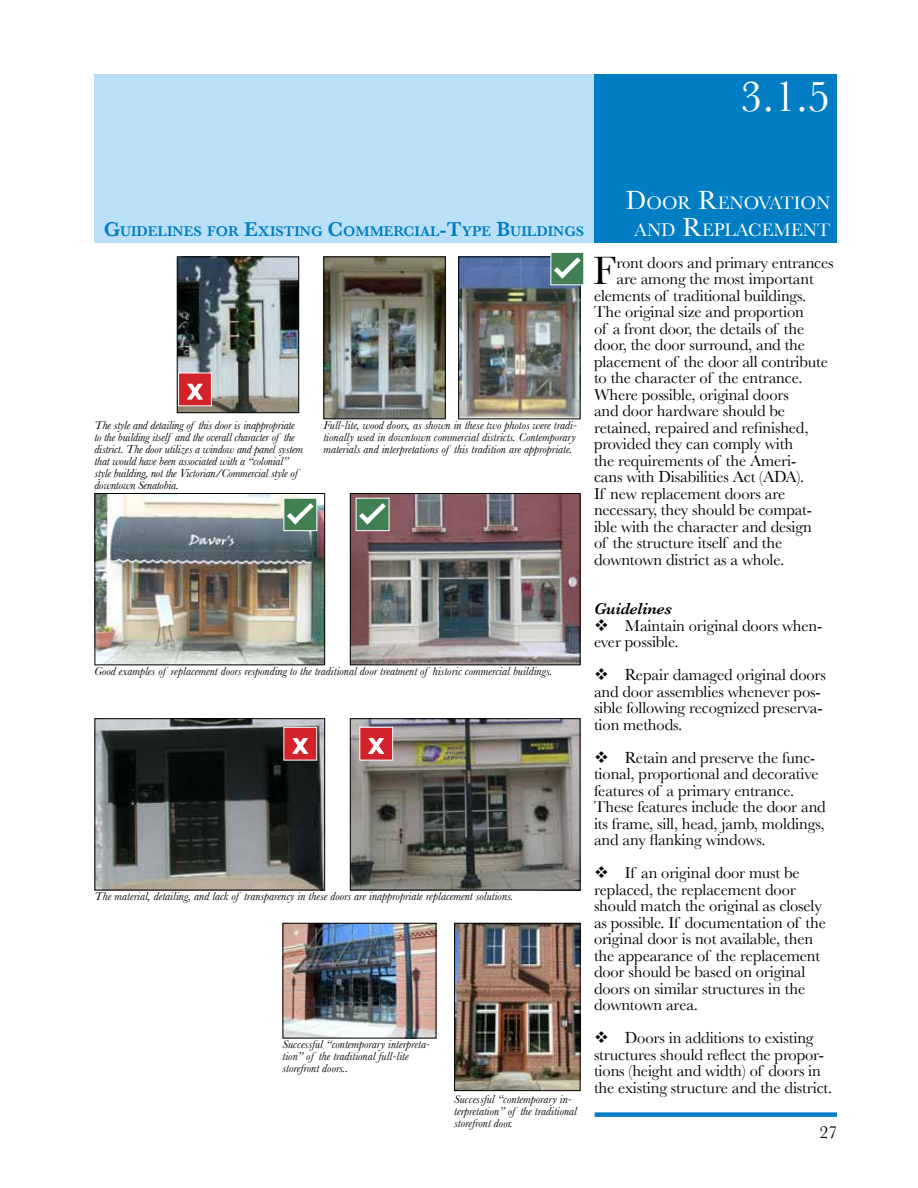
<style>
.page{position:relative;width:918px;height:1188px;background:#fff}
.page>*{position:absolute;margin:0;border:0;box-sizing:border-box;transform-origin:0 0}
.t1{font:45px "Baskerville";color:#fff}
.t2{font:41.4px "Baskerville";color:#000}
.t3{font:18.9px/27px "Baskerville";color:#fff;text-align:center}
.t4{font:18px "Baskerville";color:#000}
.t5{font:16.5px/16.5px "Baskerville";letter-spacing:-.01em;color:#000}
.t6{font:italic 600 16.5px "Baskerville";letter-spacing:-.01em;color:#000}
.t7{font:600 14.7px "Baskerville";color:#007dc3}
.t8{font:italic 12px/12px "Baskerville";color:#000}
.s1{font-size:21px}
.s2{font-size:27px}
</style>
<div class="page">
<div style="left:94px;top:74px;width:522px;height:169px;background:#b9e0f7"></div>
<div style="left:595px;top:1112px;width:242px;height:5px;background:#007dc3"></div>
<div style="left:594px;top:74px;width:243px;height:169px;background:#007dc3"></div>
<img style="left:325px;top:258px;width:119px;height:159px">
<div style="left:323px;top:256px;width:123px;height:163px;border:1px solid #000"></div>
<img style="left:460px;top:258px;width:118px;height:159px">
<div style="left:458px;top:256px;width:122px;height:163px;border:1px solid #000"></div>
<svg style="left:550px;top:252px;width:34px;height:33px"></svg>
<svg style="left:549px;top:253px;width:35px;height:30px"></svg>
<img style="left:96px;top:495px;width:227px;height:168px">
<div style="left:94px;top:493px;width:231px;height:172px;border:1px solid #000"></div>
<img style="left:352px;top:495px;width:226px;height:168px">
<div style="left:350px;top:493px;width:230px;height:172px;border:1px solid #000"></div>
<img style="left:96px;top:720px;width:227px;height:168px">
<div style="left:94px;top:718px;width:231px;height:172px;border:1px solid #000"></div>
<img style="left:352px;top:720px;width:226px;height:168px">
<div style="left:350px;top:718px;width:230px;height:172px;border:1px solid #000"></div>
<div style="left:284px;top:727px;width:33px;height:33px;background:#d2232a"></div>
<svg style="left:292px;top:738px;width:17px;height:16px"></svg>
<div style="left:284px;top:727px;width:33px;height:33px;border:1px solid #fff"></div>
<div style="left:360px;top:727px;width:33px;height:33px;background:#d2232a"></div>
<svg style="left:368px;top:738px;width:17px;height:16px"></svg>
<div style="left:359px;top:727px;width:34px;height:33px;border:1px solid #fff"></div>
<svg style="left:284px;top:529px;width:33px;height:2px"></svg>
<svg style="left:282px;top:498px;width:36px;height:31px"></svg>
<svg style="left:356px;top:529px;width:33px;height:2px"></svg>
<svg style="left:354px;top:498px;width:37px;height:31px"></svg>
<img style="left:285px;top:925px;width:149px;height:111px">
<img style="left:456px;top:925px;width:122px;height:164px">
<div style="left:454px;top:923px;width:126px;height:168px;border:1px solid #000"></div>
<img style="left:179px;top:258px;width:118px;height:153px">
<div style="left:177px;top:256px;width:122px;height:157px;border:1px solid #000"></div>
<div style="left:179px;top:373px;width:32px;height:33px;background:#d2232a"></div>
<svg style="left:187px;top:383px;width:16px;height:17px"></svg>
<div style="left:178px;top:373px;width:34px;height:33px;border:1px solid #fff"></div>
<h1 class="t1" style="left:740px;top:70px;width:91px">3.1.5</h1>
<p class="t7" style="left:104px;top:223px;width:480px"><span class="s1">G</span>UIDELINES FOR <span class="s1">E</span>XISTING <span class="s1">C</span> OMMERCIAL<span class="s1">-T</span>YPE <span class="s1">B</span>UILDINGS</p>
<p class="t8" style="left:94px;top:419px;width:210px">The style and detailing of this door is inappropriate to the building itself and the overall character of the district. The door utilizes a window and panel system that would have been associated with a “colonial” style building, not the Victorian/Commercial style of downtown Senatobia.</p>
<p class="t8" style="left:323px;top:419px;width:255px;text-align:justify">Full-lite, wood doors, as shown in these two photos were tradi&shy;tionally used in downtown commercial districts. Contemporary materials and interpretations of this tradition are appropriate.</p>
<p class="t8" style="left:94px;top:665px;width:459px">Good examples of replacement doors responding to the traditional door treatment of historic commercial buildings.</p>
<p class="t8" style="left:94px;top:890px;width:420px">The material, detailing, and lack of transparency in these doors are inappropriate replacement solutions.</p>
<p class="t8" style="left:283px;top:1038px;width:149px">Successful “contemporary interpreta&shy;tion” of the traditional full-lite storefront doors..</p>
<p class="t8" style="left:454px;top:1093px;width:124px">Successful “contemporary in&shy;terpretation” of the traditional storefront door.</p>
<p class="t3" style="left:626px;top:189px;width:206px"><span class="s2">D</span>OOR <span class="s2">R</span>ENOVATION<br>AND <span class="s2">R</span>EPLACEMENT</p>
<h2 class="t2" style="left:593px;top:246px;width:24px">F</h2>
<p class="t5" style="left:616px;top:254px;width:219px">ront doors and primary entrances</p>
<p class="t5" style="left:616px;top:270px;width:199px">are among the most important</p>
<p class="t5" style="left:594px;top:287px;width:214px">elements of traditional buildings.</p>
<p class="t5" style="left:594px;top:303px;width:211px">The original size and proportion</p>
<p class="t5" style="left:594px;top:320px;width:212px">of a front door, the details of the</p>
<p class="t5" style="left:594px;top:336px;width:213px">door, the door surround, and the</p>
<p class="t5" style="left:594px;top:353px;width:235px">placement of the door all contribute</p>
<p class="t5" style="left:594px;top:369px;width:210px">to the character of the entrance.</p>
<p class="t5" style="left:594px;top:386px;width:196px">Where possible, original doors</p>
<p class="t5" style="left:594px;top:402px;width:193px">and door hardware should be</p>
<p class="t5" style="left:594px;top:419px;width:216px">retained, repaired and refinished,</p>
<p class="t5" style="left:594px;top:435px;width:201px">provided they can comply with</p>
<p class="t5" style="left:594px;top:452px;width:204px">the requirements of the Ameri-</p>
<p class="t5" style="left:594px;top:468px;width:212px">cans with Disabilities Act (ADA).</p>
<p class="t5" style="left:594px;top:485px;width:193px">If new replacement doors are</p>
<p class="t5" style="left:594px;top:501px;width:220px">necessary, they should be compat-</p>
<p class="t5" style="left:594px;top:518px;width:219px">ible with the character and design</p>
<p class="t5" style="left:594px;top:534px;width:190px">of the structure itself and the</p>
<p class="t5" style="left:594px;top:551px;width:192px">downtown district as a whole.</p>
<p class="t6" style="left:594px;top:599px;width:80px">Guidelines</p>
<p class="t5" style="left:594px;top:617px;width:230px">❖ Maintain original doors when&shy;ever possible.</p>
<p class="t5" style="left:594px;top:666px;width:234px">❖ Repair damaged original doors and door assemblies whenever pos&shy;sible following recognized preserva&shy;tion methods.</p>
<p class="t5" style="left:594px;top:749px;width:233px">❖ Retain and preserve the func&shy;tional, proportional and decorative features of a primary entrance.<br>These features include the door and its frame, sill, head, jamb, moldings, and any flanking windows.</p>
<p class="t5" style="left:594px;top:864px;width:233px">❖ If an original door must be replaced, the replacement door should match the original as closely as possible. If documentation of the original door is not available, then the appearance of the replacement door should be based on original doors on similar structures in the downtown area.</p>
<p class="t5" style="left:594px;top:1029px;width:240px">❖ Doors in additions to existing structures should reflect the propor&shy;tions (height and width) of doors in the existing structure and the district.</p>
<p class="t4" style="left:820px;top:1121px;width:19px">27</p>
</div>
